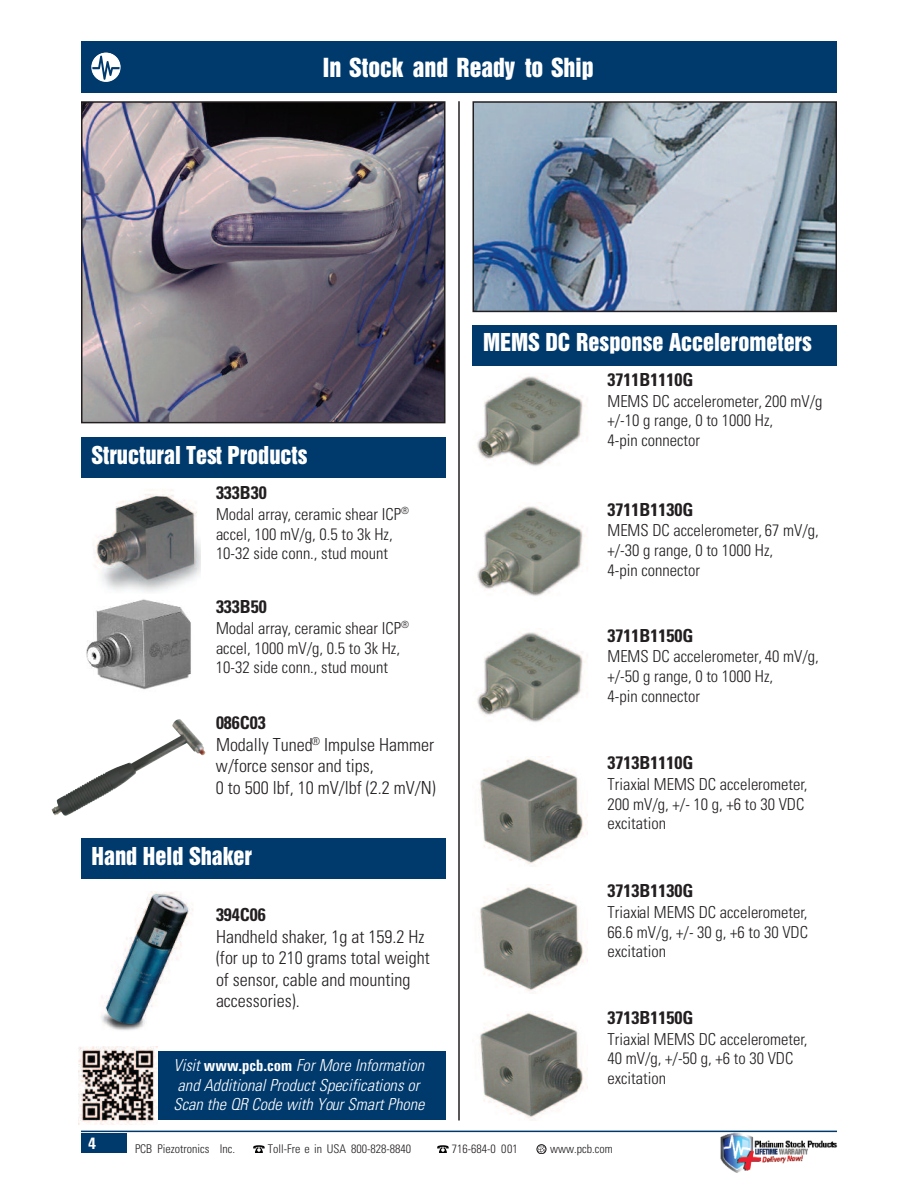
<style>
.page{position:relative;width:918px;height:1188px;background:#fff}
.page>*{position:absolute;margin:0;border:0;box-sizing:border-box;transform-origin:0 0}
.t1{font:24px "Swiss 921 BT Regular A";color:#fff}
.t2{font:22.5px "Swiss 921 BT Regular A";color:#fff}
.t3{font:300 condensed 18px/21.6px "Univers";color:#231f20}
.t4{font:700 condensed 18px "Univers";color:#231f20}
.t5{font:300 condensed 16.5px/19.8px "Univers";color:#231f20}
.t6{font:italic 300 condensed 16.5px/19.8px "Univers";color:#fff}
.t7{font:16.5px "Univers Condensed Bold TT";color:#fff}
.t8{font:300 condensed 12px "Univers";color:#231f20}
.s1{font-weight:700}
.s2{font-family:"Univers Condensed Bold TT";font-weight:400;font-style:normal;font-stretch:normal}
</style>
<div class="page">
<div style="left:81px;top:41px;width:756px;height:52px;background:#003a6d"></div>
<svg style="left:92px;top:53px;width:28px;height:29px"></svg>
<div style="left:92px;top:53px;width:28px;height:28px;border:1px solid #fff;border-radius:50%"></div>
<div style="left:81px;top:438px;width:365px;height:40px;background:#003a6d"></div>
<img style="left:93px;top:490px;width:108px;height:102px">
<img style="left:86px;top:599px;width:105px;height:91px">
<img style="left:475px;top:884px;width:113px;height:107px">
<img style="left:475px;top:1012px;width:113px;height:106px">
<img style="left:477px;top:376px;width:109px;height:91px">
<img style="left:477px;top:506px;width:109px;height:91px">
<img style="left:477px;top:632px;width:109px;height:91px">
<img style="left:475px;top:756px;width:113px;height:108px">
<div style="left:472px;top:325px;width:365px;height:41px;background:#003a6d"></div>
<img style="left:712px;top:1130px;width:126px;height:43px">
<img style="left:84px;top:104px;width:359px;height:316px">
<div style="left:81px;top:101px;width:365px;height:322px;border:2px solid #231f20"></div>
<div style="left:81px;top:1134px;width:45px;height:19px;background:#003a6d"></div>
<hr style="left:81px;top:1131px;width:756px;height:1px;background:#003a6d">
<svg style="left:537px;top:1145px;width:9px;height:9px"></svg>
<svg style="left:437px;top:1145px;width:12px;height:8px"></svg>
<svg style="left:253px;top:1145px;width:12px;height:8px"></svg>
<img style="left:475px;top:104px;width:359px;height:205px">
<div style="left:472px;top:101px;width:365px;height:211px;border:2px solid #231f20"></div>
<hr style="left:458px;top:101px;width:2px;height:1019px;background:#231f20">
<div style="left:81px;top:839px;width:365px;height:40px;background:#003a6d"></div>
<img style="left:57px;top:719px;width:149px;height:86px">
<img style="left:101px;top:891px;width:92px;height:140px">
<div style="left:154px;top:1052px;width:292px;height:68px;background:#003a6d"></div>
<img style="left:79px;top:1046px;width:78px;height:79px">
<h1 class="t1" style="left:323px;top:58px;width:272px">In Stock and Ready to Ship</h1>
<h2 class="t2" style="left:92px;top:446px;width:218px">Structural Test Products</h2>
<p class="t4" style="left:216px;top:486px;width:52px">333B30</p>
<p class="t5" style="left:216px;top:506px;width:195px">Modal array, ceramic shear ICP<sup>® </sup>accel, 100 mV/g, 0.5 to 3k Hz,<br>10-32 side conn., stud mount</p>
<p class="t4" style="left:216px;top:600px;width:52px">333B50</p>
<p class="t5" style="left:216px;top:620px;width:195px">Modal array, ceramic shear ICP<sup>® </sup>accel, 1000 mV/g, 0.5 to 3k Hz,<br>10-32 side conn., stud mount</p>
<p class="t3" style="left:216px;top:714px;width:221px"><span class="s1">086C03<br></span>Modally Tuned<sup>®</sup> Impulse Hammer w/force sensor and tips,<br>0 to 500 lbf, 10 mV/lbf (2.2 mV/N)</p>
<h2 class="t2" style="left:92px;top:847px;width:162px">Hand Held Shaker</h2>
<p class="t4" style="left:216px;top:908px;width:51px">394C06</p>
<p class="t3" style="left:216px;top:927px;width:215px">Handheld shaker, 1g at 159.2 Hz (for up to 210 grams total weight of sensor, cable and mounting accessories).</p>
<p class="t6" style="left:173px;top:1057px;width:253px">Visit <span class="s2">www.pcb.com</span> For More Information and Additional Product Specifications or<br>Scan the QR Code with Your Smart Phone</p>
<h2 class="t2" style="left:483px;top:333px;width:331px">MEMS DC Response Accelerometers</h2>
<p class="t4" style="left:608px;top:373px;width:87px">3711B1110G</p>
<p class="t5" style="left:608px;top:392px;width:216px">MEMS DC accelerometer, 200 mV/g +/-10 g range, 0 to 1000 Hz,<br>4-pin connector</p>
<p class="t4" style="left:608px;top:503px;width:87px">3711B1130G</p>
<p class="t5" style="left:608px;top:522px;width:213px">MEMS DC accelerometer, 67 mV/g, +/-30 g range, 0 to 1000 Hz,<br>4-pin connector</p>
<p class="t4" style="left:608px;top:629px;width:87px">3711B1150G</p>
<p class="t5" style="left:608px;top:648px;width:213px">MEMS DC accelerometer, 40 mV/g, +/-50 g range, 0 to 1000 Hz,<br>4-pin connector</p>
<p class="t4" style="left:608px;top:756px;width:87px">3713B1110G</p>
<p class="t5" style="left:608px;top:776px;width:202px">Triaxial MEMS DC accelerometer,<br>200 mV/g, +/- 10 g, +6 to 30 VDC excitation</p>
<p class="t4" style="left:608px;top:884px;width:87px">3713B1130G</p>
<p class="t5" style="left:608px;top:903px;width:202px;text-align:justify">Triaxial MEMS DC accelerometer, 66.6 mV/g, +/- 30 g, +6 to 30 VDC excitation</p>
<p class="t4" style="left:608px;top:1011px;width:87px">3713B1150G</p>
<p class="t5" style="left:608px;top:1030px;width:202px">Triaxial MEMS DC accelerometer,<br>40 mV/g, +/-50 g, +6 to 30 VDC excitation</p>
<p class="t7" style="left:88px;top:1134px;width:9px">4</p>
<p class="t8" style="left:135px;top:1144px;width:102px">PCB Piezotronics Inc.</p>
<p class="t8" style="left:268px;top:1144px;width:145px">Toll-Fre e in USA 800-828-8840</p>
<p class="t8" style="left:452px;top:1144px;width:67px">716-684-0 001</p>
<p class="t8" style="left:550px;top:1144px;width:64px">www.pcb.com</p>
</div>
